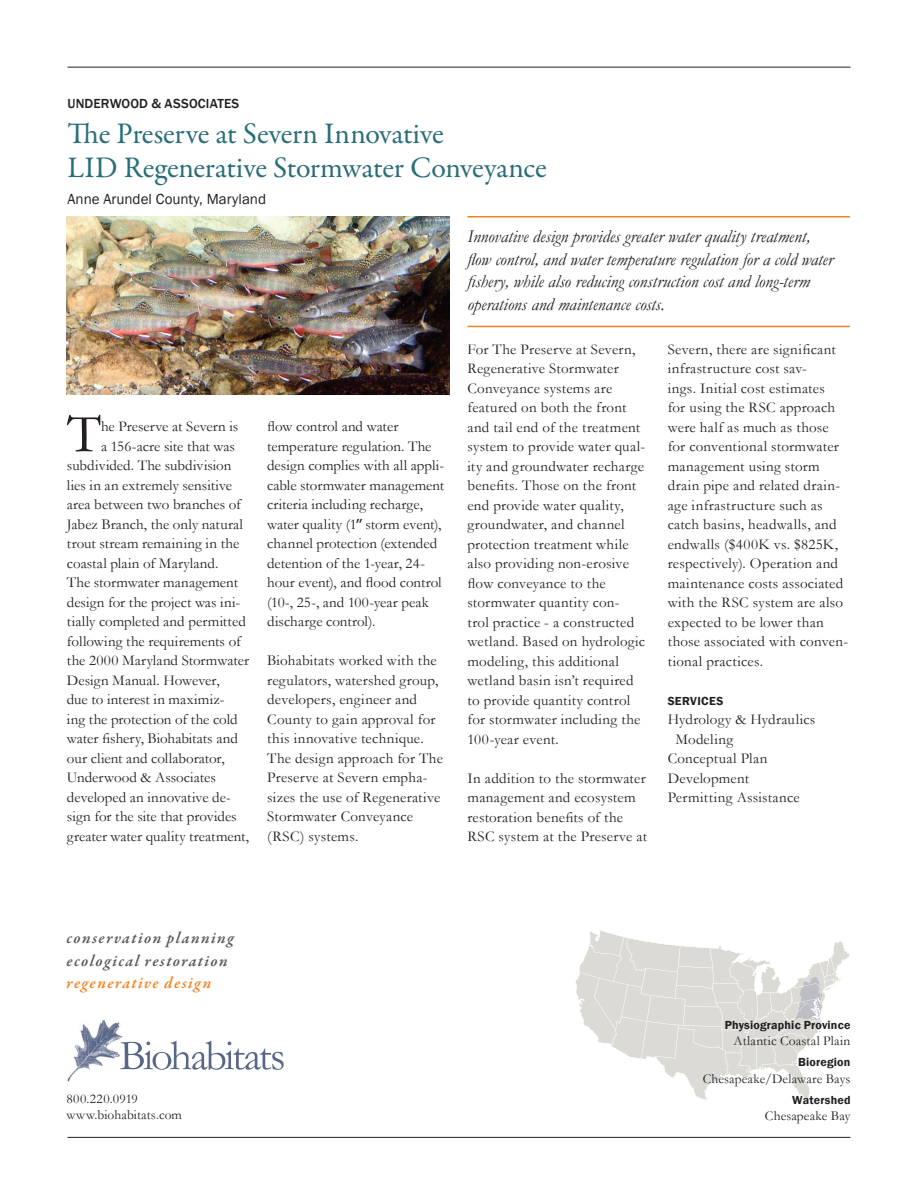
<style>
.page{position:relative;width:918px;height:1188px;background:#fff}
.page>*{position:absolute;margin:0;border:0;box-sizing:border-box;transform-origin:0 0}
.text_with_initial_ca{font:55.5px "Garamond";color:#231f20}
.head_2{font:30px "Garamond Premr Pro";letter-spacing:-.01em;color:#296d78}
.wow_statement{font:italic 18px/22.5px "Garamond";color:#231f20}
.areas_of_service-oth{font:italic 600 16.5px "Garamond Premr Pro";letter-spacing:.085em;color:#57585a}
.area_of_service-this{font:italic 600 16.5px "Garamond Premr Pro";letter-spacing:.085em;color:#f58220}
.text{font:15px/19.5px "Garamond";letter-spacing:.015em;color:#231f20}
.text_with_initial_ca-2{font:15px/19.5px "Garamond";color:#231f20}
.head_3{font:15px "Franklin Gothic";color:#231f20}
.geographic_fact{font:13.5px "Garamond";letter-spacing:.015em;color:#231f20}
.head_1{font:500 13.5px "Franklin Gothic";letter-spacing:.01em;color:#231f20}
.phone_web{font:13.5px "Garamond";letter-spacing:.005em;color:#231f20}
.phone_web-2{font:13.5px "Garamond";letter-spacing:.025em;color:#231f20}
.geographic_subhead{font:600 12px "Franklin Gothic";letter-spacing:.015em;color:#231f20}
.main_subhead__servic{font:600 12px "Franklin Gothic";letter-spacing:.03em;color:#231f20}
.s1{font-family:"Franklin Gothic";font-weight:500}
</style>
<div class="page">
<hr style="left:467px;top:326px;width:383px;height:1px;background:#f58220">
<hr style="left:467px;top:216px;width:383px;height:2px;background:#f58220">
<img style="left:67px;top:216px;width:382px;height:178px">
<img style="left:68px;top:1020px;width:55px;height:61px">
<svg style="left:120px;top:1041px;width:164px;height:29px"></svg>
<svg style="left:575px;top:946px;width:275px;height:154px"></svg>
<svg style="left:579px;top:930px;width:264px;height:147px"></svg>
<img style="left:797px;top:1001px;width:14px;height:8px">
<hr style="left:68px;top:1137px;width:782px;height:1px;background:#231f20">
<hr style="left:68px;top:67px;width:782px;height:1px;background:#231f20">
<p class="head_1" style="left:68px;top:96px;width:173px">UNDERWOOD &amp; ASSOCIATES</p>
<p class="head_2" style="left:68px;top:115px;width:378px">The Preserve at Severn Innovative</p>
<p class="head_2" style="left:68px;top:150px;width:481px">LID Regenerative Stormwater Conveyance</p>
<p class="head_3" style="left:68px;top:190px;width:200px">Anne Arundel County, Maryland</p>
<p class="text_with_initial_ca" style="left:67px;top:396px;width:36px">T</p>
<p class="text_with_initial_ca-2" style="left:101px;top:416px;width:139px">he Preserve at Severn is</p>
<p class="text_with_initial_ca-2" style="left:101px;top:436px;width:136px">a 156-acre site that was</p>
<p class="text_with_initial_ca-2" style="left:67px;top:455px;width:166px">subdivided. The subdivision</p>
<p class="text_with_initial_ca-2" style="left:67px;top:475px;width:167px">lies in an extremely sensitive</p>
<p class="text_with_initial_ca-2" style="left:67px;top:494px;width:175px">area between two branches of</p>
<p class="text_with_initial_ca-2" style="left:67px;top:514px;width:178px">Jabez Branch, the only natural</p>
<p class="text_with_initial_ca-2" style="left:67px;top:533px;width:174px">trout stream remaining in the</p>
<p class="text_with_initial_ca-2" style="left:67px;top:553px;width:153px">coastal plain of Maryland.</p>
<p class="text_with_initial_ca-2" style="left:67px;top:572px;width:173px">The stormwater management</p>
<p class="text_with_initial_ca-2" style="left:67px;top:592px;width:175px">design for the project was ini-</p>
<p class="text_with_initial_ca-2" style="left:67px;top:611px;width:180px">tially completed and permitted</p>
<p class="text_with_initial_ca-2" style="left:67px;top:631px;width:175px">following the requirements of</p>
<p class="text_with_initial_ca-2" style="left:67px;top:650px;width:184px">the 2000 Maryland Stormwater</p>
<p class="text_with_initial_ca-2" style="left:67px;top:670px;width:154px">Design Manual. However,</p>
<p class="text_with_initial_ca-2" style="left:67px;top:689px;width:159px">due to interest in maximiz-</p>
<p class="text_with_initial_ca-2" style="left:67px;top:709px;width:172px">ing the protection of the cold</p>
<p class="text_with_initial_ca-2" style="left:67px;top:728px;width:172px">water fishery, Biohabitats and</p>
<p class="text_with_initial_ca-2" style="left:67px;top:748px;width:159px">our client and collaborator,</p>
<p class="text_with_initial_ca-2" style="left:67px;top:767px;width:151px">Underwood &amp; Associates</p>
<p class="text_with_initial_ca-2" style="left:67px;top:787px;width:165px">developed an innovative de-</p>
<p class="text_with_initial_ca-2" style="left:67px;top:806px;width:171px">sign for the site that provides</p>
<p class="text_with_initial_ca-2" style="left:67px;top:826px;width:184px">greater water quality treatment,</p>
<p class="text_with_initial_ca-2" style="left:267px;top:416px;width:179px">flow control and water temperature regulation. The design complies with all appli&shy;cable stormwater management criteria including recharge, water quality (1<span class="s1">″</span> storm event), channel protection (extended detention of the 1-year, 24- hour event), and flood control (10-, 25-, and 100-year peak discharge control).</p>
<p class="text" style="left:267px;top:650px;width:177px">Biohabitats worked with the regulators, watershed group, developers, engineer and<br>County to gain approval for this innovative technique.<br>The design approach for The<br>Preserve at Severn empha&shy;sizes the use of Regenerative<br>Stormwater Conveyance (RSC) systems.</p>
<p class="wow_statement" style="left:467px;top:225px;width:367px">Innovative design provides greater water quality treatment, flow control, and water temperature regulation for a cold water fishery, while also reducing construction cost and long-term operations and maintenance costs.</p>
<p class="text" style="left:467px;top:339px;width:179px">For The Preserve at Severn,<br>Regenerative Stormwater<br>Conveyance systems are featured on both the front and tail end of the treatment system to provide water qual&shy;ity and groundwater recharge benefits. Those on the front end provide water quality, groundwater, and channel protection treatment while also providing non-erosive flow conveyance to the stormwater quantity con-<br>trol practice - a constructed wetland. Based on hydrologic modeling, this additional wetland basin isn’t required to provide quantity control for stormwater including the<br>100-year event.</p>
<p class="text" style="left:467px;top:768px;width:181px">In addition to the stormwater management and ecosystem restoration benefits of the<br>RSC system at the Preserve at</p>
<p class="text" style="left:668px;top:339px;width:182px">Severn, there are significant infrastructure cost sav-<br>ings. Initial cost estimates<br>for using the RSC approach were half as much as those for conventional stormwater management using storm drain pipe and related drain&shy;age infrastructure such as catch basins, headwalls, and endwalls ($400K vs. $825K, respectively). Operation and maintenance costs associated with the RSC system are also expected to be lower than those associated with conven&shy;tional practices.</p>
<p class="main_subhead__servic" style="left:668px;top:693px;width:57px">SERVICES</p>
<p class="text" style="left:668px;top:709px;width:149px">Hydrology &amp; Hydraulics</p>
<p class="text" style="left:675px;top:729px;width:59px">Modeling</p>
<p class="text" style="left:668px;top:748px;width:101px">Conceptual Plan<br>Development</p>
<p class="text" style="left:668px;top:787px;width:134px">Permitting Assistance</p>
<p class="areas_of_service-oth" style="left:67px;top:928px;width:169px">conservation planning</p>
<p class="areas_of_service-oth" style="left:67px;top:951px;width:163px">ecological restoration</p>
<p class="area_of_service-this" style="left:67px;top:973px;width:146px">regenerative design</p>
<p class="phone_web-2" style="left:67px;top:1090px;width:73px">800.220.0919</p>
<p class="phone_web" style="left:67px;top:1106px;width:117px">www.biohabitats.com</p>
<p class="geographic_subhead" style="left:725px;top:1018px;width:127px">Physiographic Province</p>
<p class="geographic_fact" style="left:734px;top:1032px;width:118px">Atlantic Coastal Plain</p>
<p class="geographic_subhead" style="left:798px;top:1055px;width:54px">Bioregion</p>
<p class="geographic_fact" style="left:703px;top:1069px;width:149px">Chesapeake/Delaware Bays</p>
<p class="geographic_subhead" style="left:792px;top:1092px;width:60px">Watershed</p>
<p class="geographic_fact" style="left:765px;top:1107px;width:87px">Chesapeake Bay</p>
</div>
